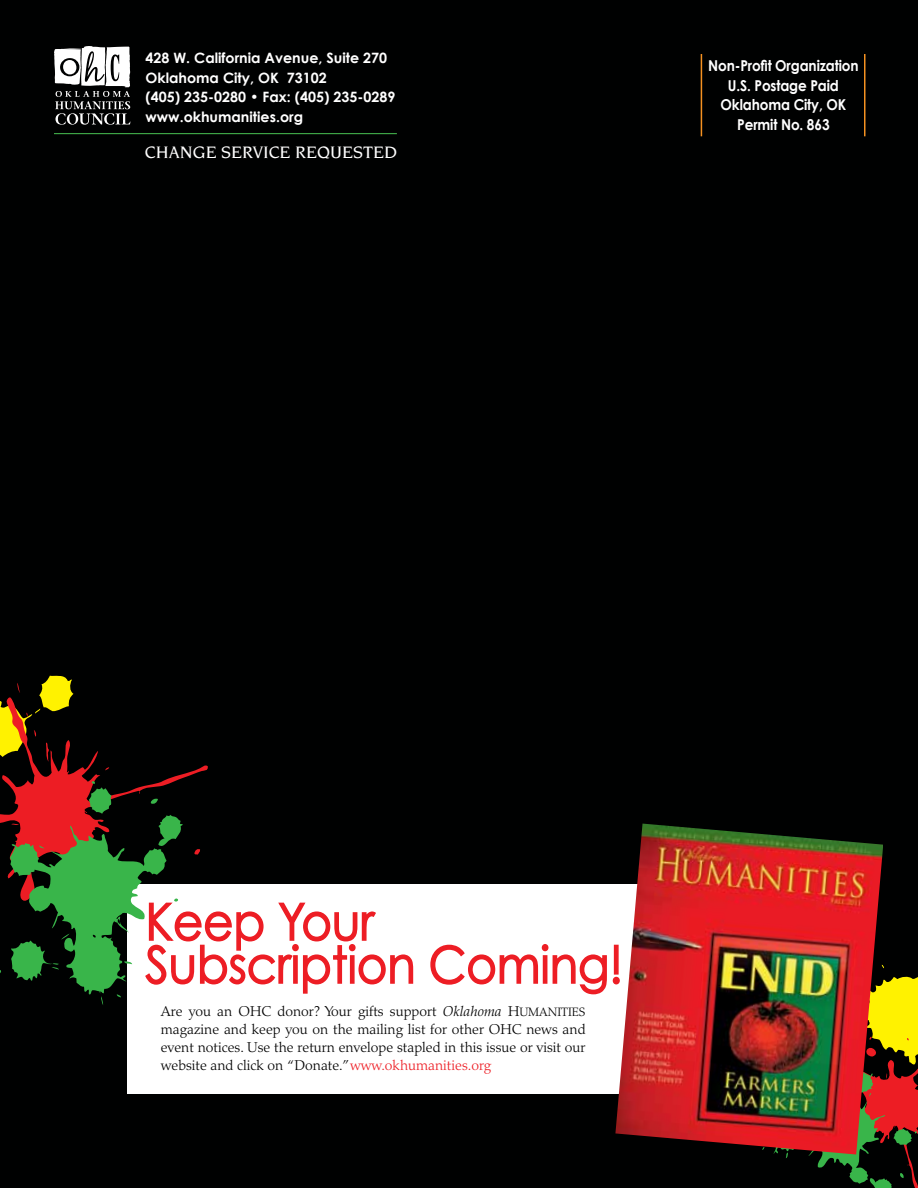
<style>
.page{position:relative;width:918px;height:1188px;background:#000101}
.page>*{position:absolute;margin:0;border:0;box-sizing:border-box;transform-origin:0 0}
.t1{font:18px "Novarese Medium SC850";color:#fff}
.t2{font:700 15px "Century Gothic";letter-spacing:-.01em;color:#fff;scale:.91 1}
.t3{font:300 14.25px/18px "Palatino";color:#000;text-align:justify}
.t4{font:700 14.25px "Century Gothic";color:#fff}
.s1{font-style:italic}
.s2{font-family:"Palatino Light SC850";font-weight:400;font-size:12.15px}
.s3{color:#ed1d24}
</style>
<div class="page">
<div style="left:127px;top:885px;width:722px;height:209px;background:#fff"></div>
<hr style="left:54px;top:133px;width:343px;height:1px;background:#41ad49">
<hr style="left:701px;top:54px;width:1px;height:82px;background:#f49121">
<hr style="left:864px;top:54px;width:2px;height:82px;background:#f49121">
<svg style="left:54px;top:46px;width:76px;height:79px"></svg>
<svg style="left:786px;top:965px;width:132px;height:223px"></svg>
<svg style="left:0;top:675px;width:615px;height:330px"></svg>
<img style="left:615px;top:824px;width:268px;height:331px">
<h5 class="t4" style="left:146px;top:49px;width:243px">428 W. California Avenue, Suite 270</h5>
<p class="t2" style="left:708px;top:56px;width:167px">Non-Profit Organization</p>
<p class="t4" style="left:146px;top:69px;width:183px">Oklahoma City, OK 73102</p>
<p class="t2" style="left:728px;top:76px;width:124px">U.S. Postage Paid</p>
<h5 class="t4" style="left:146px;top:88px;width:251px">(405) 235-0280 • Fax: (405) 235-0289</h5>
<h5 class="t2" style="left:721px;top:95px;width:139px">Oklahoma City, OK</h5>
<p class="t4" style="left:146px;top:108px;width:159px">www.okhumanities.org</p>
<p class="t2" style="left:737px;top:115px;width:103px">Permit No. 863</p>
<p class="t1" style="left:145px;top:143px;width:254px">CHANGE SERVICE REQUESTED</p>
<p class="t3" style="left:161px;top:1003px;width:426px">Are you an OHC donor? Your gifts support <span class="s1">Oklahoma</span> H<span class="s2">UMANITIES </span>magazine and keep you on the mailing list for other OHC news and event notices. Use the return envelope stapled in this issue or visit our website and click on “Donate.”<span class="s3">www.okhumanities.org</span></p>
</div>
